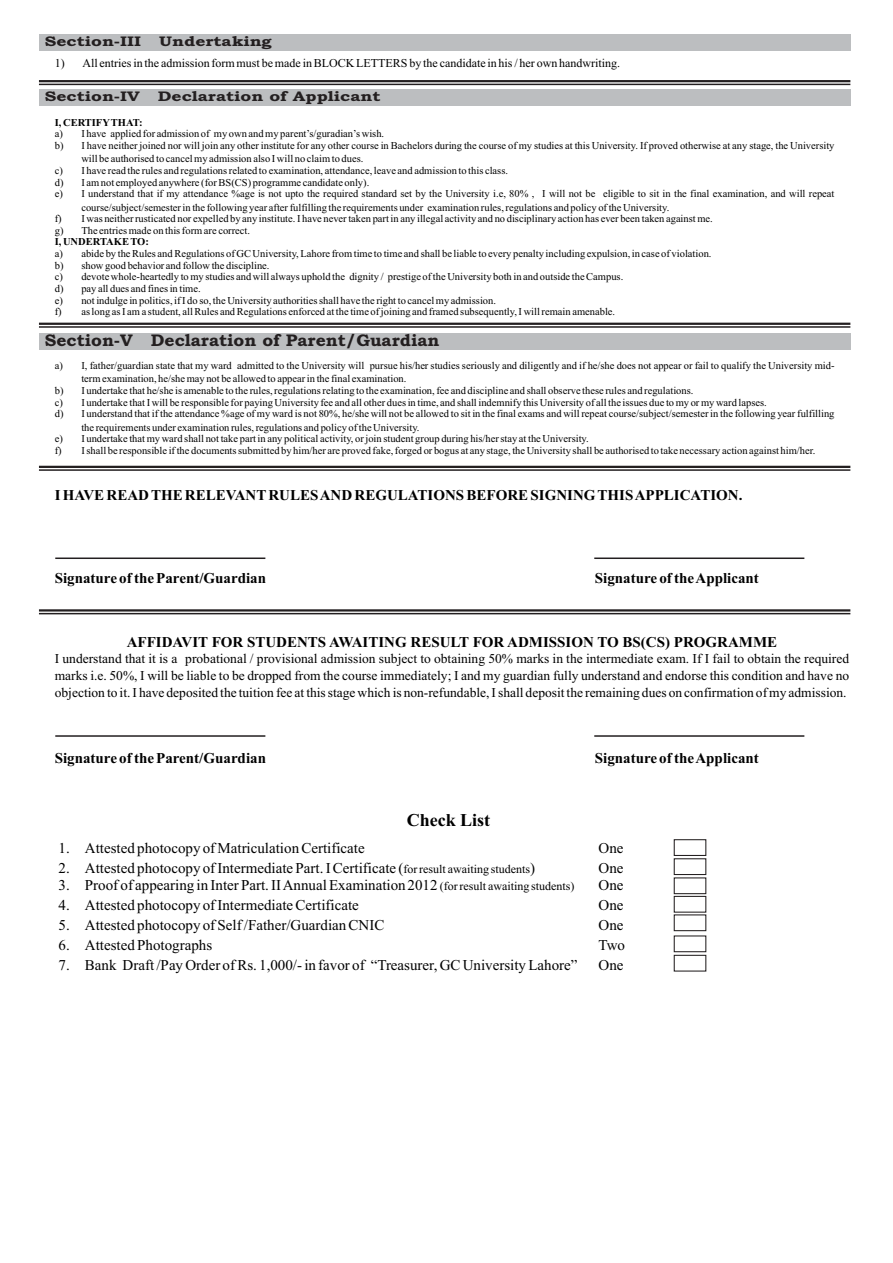
<style>
.page{position:relative;width:893px;height:1263px;background:#fff}
.page>*{position:absolute;margin:0;border:0;box-sizing:border-box;transform-origin:0 0}
.t1{font:700 18px "Times New Roman";color:#000}
.t2{font:700 16.8px "Bookman Old Style";color:#231f20;scale:1.04 1}
.t3{font:15px "Times New Roman";color:#000}
.t4{font:700 15px "Times New Roman";color:#000}
.t5{font:700 13.95px "Bookman Old Style";color:#231f20;scale:1.26 1}
.t6{font:13.5px/17.2px "Times New Roman";color:#000;text-align:justify}
.t7{font:12px "Times New Roman";color:#000}
.t8{font:10.5px/11.7px "Times New Roman";color:#000}
.t9{font:700 10.5px "Times New Roman";color:#000}
.s1{font-size:12px}
</style>
<div class="page">
<div style="left:39px;top:333px;width:811px;height:17px;background:#bcbec0"></div>
<hr style="left:39px;top:80px;width:811px;height:2px;background:#231f20">
<hr style="left:39px;top:84px;width:811px;height:1px;background:#231f20">
<div style="left:39px;top:35px;width:811px;height:16px;background:#bcbec0"></div>
<div style="left:39px;top:89px;width:811px;height:17px;background:#bcbec0"></div>
<hr style="left:39px;top:323px;width:811px;height:2px;background:#231f20">
<hr style="left:39px;top:326px;width:811px;height:2px;background:#231f20">
<hr style="left:39px;top:466px;width:811px;height:2px;background:#231f20">
<hr style="left:39px;top:469px;width:811px;height:2px;background:#231f20">
<hr style="left:39px;top:609px;width:811px;height:2px;background:#231f20">
<hr style="left:39px;top:613px;width:811px;height:1px;background:#231f20">
<div style="left:674px;top:839px;width:32px;height:17px;border:1px solid #231f20"></div>
<div style="left:674px;top:858px;width:32px;height:17px;border:1px solid #231f20"></div>
<div style="left:674px;top:877px;width:32px;height:17px;border:1px solid #231f20"></div>
<div style="left:674px;top:896px;width:32px;height:17px;border:1px solid #231f20"></div>
<div style="left:674px;top:914px;width:32px;height:17px;border:1px solid #231f20"></div>
<div style="left:674px;top:935px;width:32px;height:17px;border:1px solid #231f20"></div>
<hr style="left:55px;top:735px;width:210px;height:2px;background:#231f20">
<hr style="left:594px;top:735px;width:210px;height:2px;background:#231f20">
<hr style="left:55px;top:557px;width:210px;height:2px;background:#231f20">
<hr style="left:594px;top:557px;width:210px;height:2px;background:#231f20">
<div style="left:674px;top:955px;width:32px;height:16px;border:1px solid #231f20"></div>
<h3 class="t5" style="left:45px;top:36px;width:78px">Section-III</h3>
<h3 class="t5" style="left:159px;top:36px;width:91px">Undertaking</h3>
<p class="t7" style="left:55px;top:59px;width:567px">1) All entries in the admission form must be made in BLOCK LETTERS by the candidate in his / her own handwriting.</p>
<h3 class="t5" style="left:45px;top:91px;width:77px">Section-IV</h3>
<h3 class="t5" style="left:158px;top:91px;width:178px">Declaration of Applicant</h3>
<p class="t9" style="left:55px;top:119px;width:89px">I, CERTIFYTHAT:</p>
<p class="t8" style="left:55px;top:129px;width:781px">a) I have applied for admission of my own and my parent’s/guradian’s wish.<br>b) I have neither joined nor will join any other institute for any other course in Bachelors during the course of my studies at this University. If proved otherwise at any stage, the University</p>
<p class="t8" style="left:55px;top:154px;width:781px;text-indent:27px">will be authorised to cancel my admission also I will no claim to dues.<br>c) I have read the rules and regulations related to examination, attendance, leave and admission to this class.<br>d) I am not employed anywhere (for BS(CS) programme candidate only).<br>e) I understand that if my attendance %age is not upto the required standard set by the University i.e, 80% , I will not be eligible to sit in the final examination, and will repeat</p>
<p class="t8" style="left:55px;top:202px;width:660px;text-indent:27px">course/subject/semester in the following year after fulfilling the requirements under examination rules, regulations and policy of the University.<br>f) I was neither rusticated nor expelled by any institute. I have never taken part in any illegal activity and no disciplinary action has ever been taken against me. g) The entries made on this form are correct.</p>
<p class="t9" style="left:55px;top:238px;width:96px">I, UNDERTAKE TO:</p>
<p class="t8" style="left:55px;top:249px;width:658px">a) abide by the Rules and Regulations of GC University, Lahore from time to time and shall be liable to every penalty including expulsion, in case of violation. b) show good behavior and follow the discipline.<br>c) devote whole-heartedly to my studies and will always uphold the dignity / prestige of the University both in and outside the Campus.<br>d) pay all dues and fines in time.<br>e) not indulge in politics, if I do so, the University authorities shall have the right to cancel my admission.<br>f) as long as I am a student, all Rules and Regulations enforced at the time of joining and framed subsequently, I will remain amenable.</p>
<h2 class="t2" style="left:45px;top:334px;width:381px">Section-V Declaration of Parent/Guardian</h2>
<p class="t8" style="left:81px;top:360px;width:755px;line-height:13.4px;text-indent:-27px">a) I, father/guardian state that my ward admitted to the University will pursue his/her studies seriously and diligently and if he/she does not appear or fail to qualify the University mid&shy;term examination, he/she may not be allowed to appear in the final examination.</p>
<p class="t8" style="left:55px;top:386px;width:781px">b) I undertake that he/she is amenable to the rules, regulations relating to the examination, fee and discipline and shall observe these rules and regulations.<br>c) I undertake that I will be responsible for paying University fee and all other dues in time, and shall indemnify this University of all the issues due to my or my ward lapses.<br>d) I understand that if the attendance %age of my ward is not 80%, he/she will not be allowed to sit in the final exams and will repeat course/subject/semester in the following year fulfilling</p>
<p class="t8" style="left:55px;top:422px;width:762px;text-indent:27px">the requirements under examination rules, regulations and policy of the University.<br>e) I undertake that my ward shall not take part in any political activity, or join student group during his/her stay at the University.<br>f) I shall be responsible if the documents submitted by him/her are proved fake, forged or bogus at any stage, the University shall be authorised to take necessary action against him/her.</p>
<h3 class="t4" style="left:55px;top:490px;width:689px">I HAVE READ THE RELEVANTRULES AND REGULATIONS BEFORE SIGNING THIS APPLICATION.</h3>
<h3 class="t4" style="left:55px;top:573px;width:213px">Signature of the Parent/Guardian</h3>
<h3 class="t4" style="left:595px;top:573px;width:165px">Signature of the Applicant</h3>
<h3 class="t4" style="left:127px;top:637px;width:652px">AFFIDAVIT FOR STUDENTS AWAITING RESULT FOR ADMISSION TO BS(CS) PROGRAMME</h3>
<p class="t6" style="left:55px;top:651px;width:796px">I understand that it is a probational / provisional admission subject to obtaining 50% marks in the intermediate exam. If I fail to obtain the required marks i.e. 50%, I will be liable to be dropped from the course immediately; I and my guardian fully understand and endorse this condition and have no objection to it. I have deposited the tuition fee at this stage which is non-refundable, I shall deposit the remaining dues on confirmation of my admission.</p>
<h3 class="t4" style="left:55px;top:753px;width:213px">Signature of the Parent/Guardian</h3>
<h3 class="t4" style="left:595px;top:753px;width:165px">Signature of the Applicant</h3>
<h1 class="t1" style="left:407px;top:814px;width:85px">Check List</h1>
<h3 class="t3" style="left:59px;top:843px;width:308px">1. Attested photocopy of Matriculation Certificate</h3>
<h3 class="t3" style="left:599px;top:843px;width:26px">One</h3>
<h3 class="t3" style="left:59px;top:863px;width:346px">2. Attested photocopy of Intermediate Part. I Certificate (</h3>
<h3 class="t3" style="left:530px;top:863px;width:6px">)</h3>
<h3 class="t3" style="left:599px;top:863px;width:26px">One</h3>
<h3 class="t3" style="left:59px;top:879px;width:517px">3. Proof of appearing in Inter Part. II Annual Examination2012 <span class="s1">(for result awaiting students)</span></h3>
<h3 class="t3" style="left:599px;top:879px;width:26px">One</h3>
<h3 class="t3" style="left:59px;top:899px;width:302px">4. Attested photocopy of Intermediate Certificate</h3>
<h3 class="t3" style="left:599px;top:899px;width:26px">One</h3>
<h3 class="t3" style="left:59px;top:919px;width:327px">5. Attested photocopy of Self /Father/Guardian CNIC</h3>
<h3 class="t3" style="left:599px;top:919px;width:26px">One</h3>
<h3 class="t3" style="left:59px;top:939px;width:155px">6. Attested Photographs</h3>
<h3 class="t3" style="left:599px;top:939px;width:28px">Two</h3>
<h3 class="t3" style="left:59px;top:959px;width:520px">7. Bank Draft /Pay Order of Rs. 1,000/- in favor of “Treasurer, GC University Lahore”</h3>
<h3 class="t3" style="left:598px;top:959px;width:26px">One</h3>
<p class="t7" style="left:403px;top:865px;width:128px">for result awaiting students</p>
</div>
